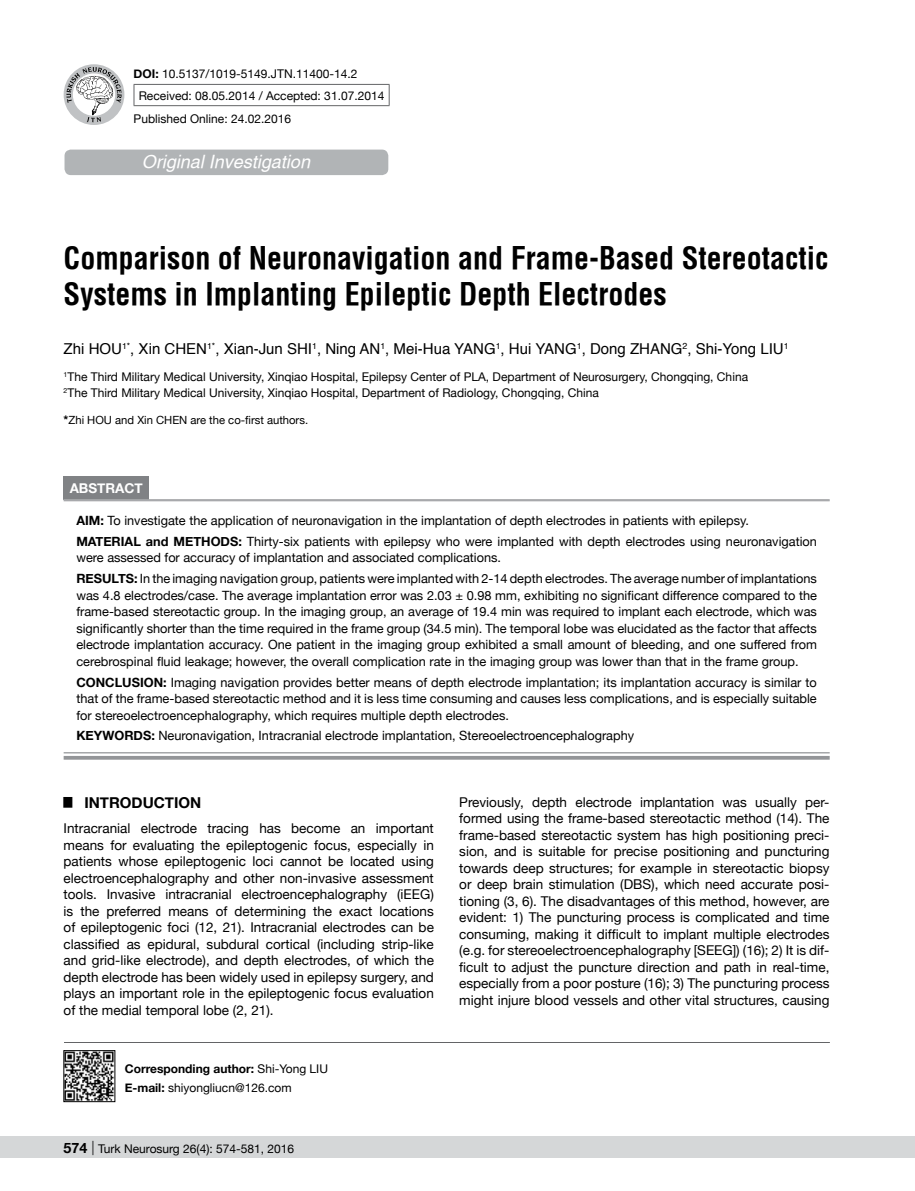
<style>
.page{position:relative;width:915px;height:1191px;background:#fff}
.page>*{position:absolute;margin:0;border:0;box-sizing:border-box;transform-origin:0 0}
.t1{font:700 30px/36px "Helvetica Condens";color:#000}
.t2{font:italic 500 18px "Helvetica";color:#fff}
.t3{font:15px "Helvetica";color:#000}
.t4{font:700 15px "Helvetica Neue";color:#000}
.t5{font:13.5px/16.5px "Helvetica Neue";color:#000;text-align:justify}
.t6{font:700 13.5px "Helvetica Neue";color:#fff}
.t7{font:12.75px/16.5px "Helvetica Neue";color:#000}
.t8{font:700 12.75px "Helvetica Neue";color:#000}
.t9{font:12px/18.6px "Helvetica Neue";color:#000}
.t10{font:11.25px "Helvetica Neue";color:#000}
.s1{font-weight:700}
.s2{font-weight:700;font-size:12px}
.s3{font-weight:700;font-size:14.25px}
.s4{font-weight:300;font-size:14.25px}
</style>
<div class="page">
<div style="left:0;top:1136px;width:914px;height:22px;background:#d5d7d8"></div>
<div style="left:64px;top:150px;width:324px;height:25px;background:#b1b4b6;border-radius:6px"></div>
<hr style="left:64px;top:1042px;width:765px;height:1px;background:#636466">
<hr style="left:133px;top:84px;width:256px;height:1px;background:#636466">
<svg style="left:133px;top:85px;width:1px;height:20px"></svg>
<svg style="left:388px;top:85px;width:1px;height:20px"></svg>
<hr style="left:133px;top:105px;width:256px;height:1px;background:#636466">
<div style="left:64px;top:64px;width:60px;height:61px;background:#c0c2c4;border-radius:50%"></div>
<svg style="left:66px;top:67px;width:56px;height:55px"></svg>
<img style="left:66px;top:1052px;width:47px;height:47px">
<div style="left:64px;top:1050px;width:51px;height:51px;border:1px solid #000"></div>
<div style="left:64px;top:476px;width:85px;height:23px;background:#808285"></div>
<svg style="left:64px;top:753px;width:765px;height:1px"></svg>
<hr style="left:64px;top:499px;width:765px;height:1px;background:#939598">
<hr style="left:64px;top:500px;width:765px;height:1px;background:#939598">
<hr style="left:64px;top:752px;width:765px;height:1px;background:#939598">
<hr style="left:64px;top:756px;width:765px;height:3px;background:#939598">
<p class="t9" style="left:139px;top:63px;width:247px;line-height:21.9px;text-indent:-5px"><span class="s1">DOI:</span> 10.5137/1019-5149.JTN.11400-14.2<br>Received: 08.05.2014 / Accepted: 31.07.2014</p>
<p class="t9" style="left:133px;top:110px;width:159px">Published Online: 24.02.2016</p>
<h2 class="t2" style="left:142px;top:151px;width:170px">Original Investigation</h2>
<h1 class="t1" style="left:64px;top:240px;width:766px">Comparison of Neuronavigation and Frame-Based Stereotactic<br>Systems in Implanting Epileptic Depth Electrodes</h1>
<p class="t3" style="left:64px;top:337px;width:726px">Zhi HOU<sup>1*</sup>, Xin CHEN<sup>1*</sup>, Xian-Jun SHI<sup>1</sup>, Ning AN<sup>1</sup>, Mei-Hua YANG<sup>1</sup>, Hui YANG<sup>1</sup>, Dong ZHANG<sup>2</sup>, Shi-Yong LIU<sup>1</sup></p>
<p class="t9" style="left:64px;top:370px;width:685px;line-height:15.8px"><sup>1</sup>The Third Military Medical University, Xinqiao Hospital, Epilepsy Center of PLA, Department of Neurosurgery, Chongqing, China<br><sup>2</sup>The Third Military Medical University, Xinqiao Hospital, Department of Radiology, Chongqing, China</p>
<p class="t10" style="left:64px;top:412px;width:109px"><span class="s2">*</span>Zhi Hou and Xin Chen</p>
<p class="t10" style="left:190px;top:412px;width:119px">are the co-first authors.</p>
<p class="t6" style="left:70px;top:477px;width:75px">ABSTRACT</p>
<p class="t7" style="left:76px;top:511px;width:674px;line-height:20.7px"><span class="s1">AIM:</span> To investigate the application of neuronavigation in the implantation of depth electrodes in patients with epilepsy.<br><span class="s1">MATER</span></p>
<p class="t8" style="left:121px;top:531px;width:74px">IAL AND METHODS</p>
<p class="t7" style="left:76px;top:534px;width:741px;text-indent:162px"><span class="s1">:</span> Thirty-six patients with epilepsy who were implanted with depth electrodes using neuronavigation were assessed for accuracy of implantation and associated complications.</p>
<p class="t8" style="left:76px;top:568px;width:19px">RESULTS</p>
<p class="t7" style="left:76px;top:571px;width:741px;text-align:justify;text-indent:58px"><span class="s1">:</span> In the imaging navigation group, patients were implanted with 2-14 depth electrodes. The average number of implantations was 4.8 electrodes/case. The average implantation error was 2.03 ± 0.98 mm, exhibiting no significant difference compared to the frame-based stereotactic group. In the imaging group, an average of 19.4 min was required to implant each electrode, which was significantly shorter than the time required in the frame group (34.5 min). The temporal lobe was elucidated as the factor that affects electrode implantation accuracy. One patient in the imaging group exhibited a small amount of bleeding, and one suffered from cerebrospinal fluid leakage; however, the overall complication rate in the imaging group was lower than that in the frame group.</p>
<p class="t8" style="left:76px;top:672px;width:20px">CONCLUS</p>
<p class="t7" style="left:76px;top:674px;width:741px;text-align:justify;text-indent:64px"><span class="s1">ION :</span> Imaging navigation provides better means of depth electrode implantation; its implantation accuracy is similar to that of the frame-based stereotactic method and it is less time consuming and causes less complications, and is especially suitable for stereoelectroencephalography, which requires multiple depth electrodes.</p>
<p class="t8" style="left:76px;top:725px;width:20px">KEYWORDS</p>
<p class="t7" style="left:151px;top:728px;width:484px"><span class="s1">:</span> Neuronavigation, Intracranial electrode implantation, Stereoelectroencephalography</p>
<p class="t4" style="left:64px;top:791px;width:139px"><sup>█</sup> INTRODUCTION</p>
<p class="t5" style="left:64px;top:821px;width:371px">Intracranial electrode tracing has become an important means for evaluating the epileptogenic focus, especially in patients whose epileptogenic loci cannot be located using electroencephalography and other non-invasive assessment tools. Invasive intracranial electroencephalography (iEEG) is the preferred means of determining the exact locations of epileptogenic foci (12, 21). Intracranial electrodes can be classified as epidural, subdural cortical (including strip-like and grid-like electrode), and depth electrodes, of which the depth electrode has been widely used in epilepsy surgery, and plays an important role in the epileptogenic focus evaluation of the medial temporal lobe (2, 21).</p>
<p class="t9" style="left:125px;top:1060px;width:203px"><span class="s1">CORRESPONDING AUTHOR:</span> Shi-Yong LIu<br><span class="s1">E-MAIL:</span> shiyongliucn@126.com</p>
<p class="t9" style="left:64px;top:1140px;width:232px"><span class="s3">574</span> <span class="s4">|</span> Turk Neurosurg 26(4): 574-581, 2016</p>
<p class="t5" style="left:459px;top:794px;width:371px">Previously, depth electrode implantation was usually per&shy;formed using the frame-based stereotactic method (14). The frame-based stereotactic system has high positioning preci&shy;sion, and is suitable for precise positioning and puncturing towards deep structures; for example in stereotactic biopsy or deep brain stimulation (DBS), which need accurate posi&shy;tioning (3, 6). The disadvantages of this method, however, are evident: 1) The puncturing process is complicated and time consuming, making it difficult to implant multiple electrodes (e.g. for stereoelectroencephalography [SEEG]) (16); 2) It is dif&shy;ficult to adjust the puncture direction and path in real-time, especially from a poor posture (16); 3) The puncturing process might injure blood vessels and other vital structures, causing</p>
</div>
